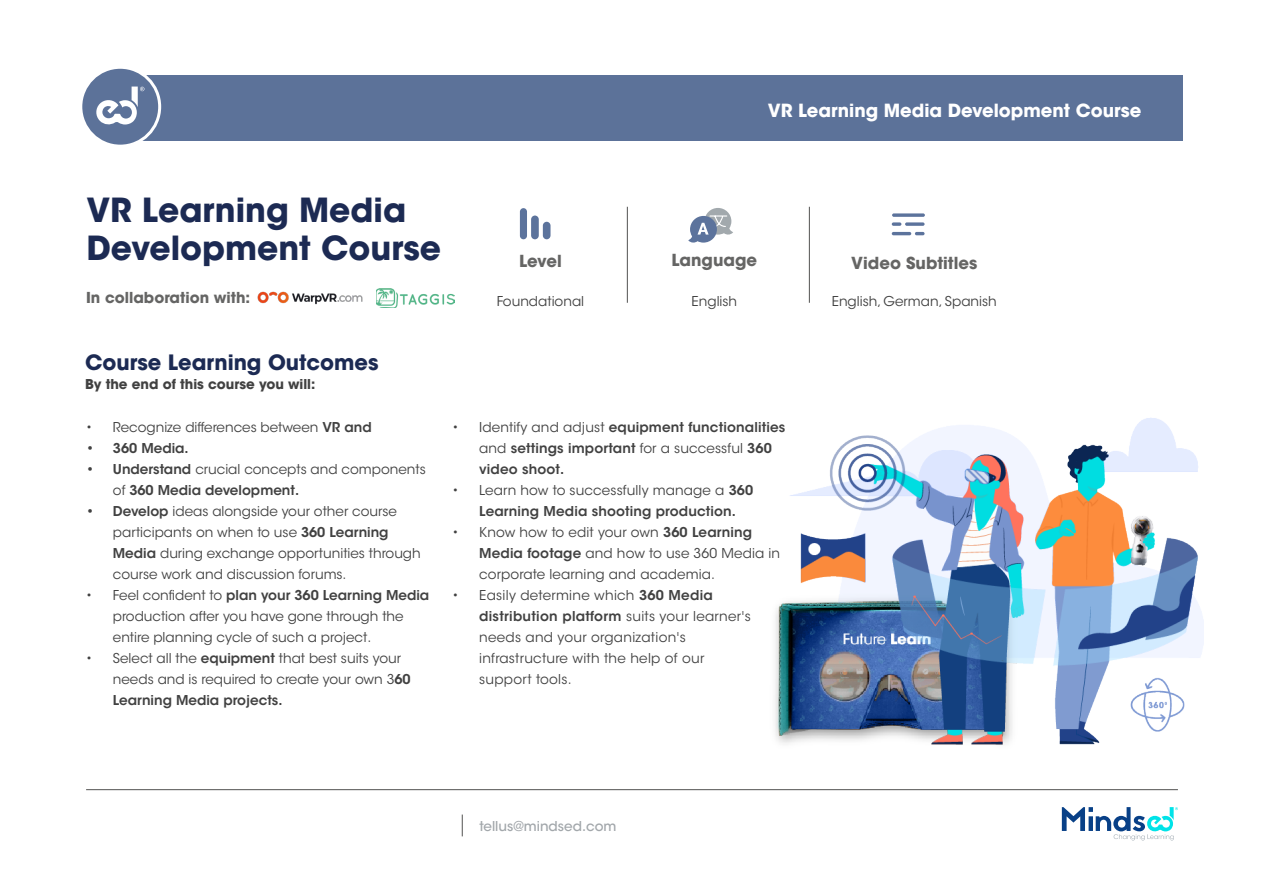
<style>
.page{position:relative;width:1263px;height:893px;background:#fff}
.page>*{position:absolute;margin:0;border:0;box-sizing:border-box;transform-origin:0 0}
.t1{font:700 33px/37.5px "ITC Avant Garde Std";color:#1c2a53}
.t2{font:700 21px "ITC Avant Garde Std";color:#1c2a53}
.t3{font:700 18px "ITC Avant Garde Std";color:#fff}
.t4{font:700 16.5px "ITC Avant Garde Std";color:#656564}
.t5{font:700 15px "ITC Avant Garde Std";color:#656564}
.t6{font:13.5px/21px "ITC Avant Garde Std";color:#414141}
.t7{font:600 13.5px/21px "ITC Avant Garde Std";letter-spacing:.01em;color:#414141}
.t8{font:13.5px/21px "ITC Avant Garde Std";letter-spacing:.02em;color:#414141}
.t9{font:700 13.5px "ITC Avant Garde Std";color:#414141}
.t10{font:500 13.5px "ITC Avant Garde Std";color:#a2a7ab}
.s1{font-weight:600}
.s2{font-weight:400}
</style>
<div class="page">
<svg style="left:1062px;top:807px;width:116px;height:33px"></svg>
<div style="left:128px;top:75px;width:1055px;height:66px;background:#5c7299"></div>
<div style="left:81px;top:67px;width:79px;height:79px;background:#5c7299;border-radius:50%"></div>
<div style="left:79px;top:66px;width:82px;height:82px;border:3px solid #fff;border-radius:50%"></div>
<svg style="left:96px;top:87px;width:48px;height:38px"></svg>
<svg style="left:462px;top:814px;width:1px;height:22px"></svg>
<div style="left:520px;top:208px;width:7px;height:31px;background:#5c739c;border-radius:4px"></div>
<div style="left:531px;top:216px;width:8px;height:23px;background:#5c739c;border-radius:4px"></div>
<div style="left:543px;top:222px;width:7px;height:17px;background:#5c739c;border-radius:4px"></div>
<svg style="left:688px;top:208px;width:45px;height:35px"></svg>
<hr style="left:892px;top:232px;width:19px;height:3px;background:#5c739c;border-radius:2px">
<svg style="left:915px;top:232px;width:9px;height:3px"></svg>
<svg style="left:905px;top:222px;width:19px;height:4px"></svg>
<svg style="left:892px;top:213px;width:33px;height:4px"></svg>
<svg style="left:892px;top:222px;width:9px;height:4px"></svg>
<hr style="left:627px;top:207px;width:1px;height:96px;background:#656564">
<hr style="left:809px;top:207px;width:1px;height:96px;background:#656564">
<img style="left:775px;top:418px;width:429px;height:327px">
<hr style="left:86px;top:789px;width:1092px;height:1px;background:#656564">
<img style="left:376px;top:288px;width:78px;height:20px">
<img style="left:257px;top:291px;width:106px;height:14px">
<h3 class="t3" style="left:768px;top:98px;width:375px">VR Learning Media Development Course</h3>
<h1 class="t1" style="left:86px;top:191px;width:356px">VR Learning Media<br>Development Course</h1>
<p class="t5" style="left:86px;top:288px;width:166px">In collaboration with:</p>
<p class="t4" style="left:519px;top:250px;width:44px">Level</p>
<p class="t6" style="left:497px;top:291px;width:89px">Foundational</p>
<p class="t4" style="left:671px;top:249px;width:87px">Language</p>
<p class="t6" style="left:692px;top:291px;width:47px">English</p>
<h2 class="t2" style="left:85px;top:349px;width:295px">Course Learning Outcomes</h2>
<p class="t9" style="left:85px;top:376px;width:232px">By the end of this course you will:</p>
<p class="t6" style="left:86px;top:417px;width:287px">• Recognize differences between <span class="s1">VR and</span></p>
<p class="t7" style="left:86px;top:438px;width:104px">• 360 Media.</p>
<p class="t7" style="left:113px;top:459px;width:314px;text-indent:-27px">• Understand <span class="s2">crucial concepts and components of</span> 360 Media development.</p>
<p class="t6" style="left:113px;top:501px;width:309px;text-indent:-27px"><span class="s1">• Develop</span> ideas alongside your other course participants on when to use <span class="s1">360 Learning Media</span> during exchange opportunities through course work and discussion forums.</p>
<p class="t6" style="left:113px;top:585px;width:318px;text-indent:-27px">• Feel confident to <span class="s1">plan your 360 Learning Media </span>production after you have gone through the entire planning cycle of such a project.</p>
<p class="t6" style="left:113px;top:648px;width:299px;text-indent:-27px">• Select all the <span class="s1">equipment</span> that best suits your needs and is required to create your own 3<span class="s1">60<br>Learning Media projects.</span></p>
<p class="t7" style="left:479px;top:417px;width:308px;text-indent:-27px"><span class="s2">• Identify and adjust</span> equipment functionalities <span class="s2">and</span> settings important <span class="s2">for a successful</span> 360 video shoot.</p>
<p class="t7" style="left:479px;top:480px;width:276px;text-indent:-27px"><span class="s2">• Learn how to successfully manage a</span> 360<br>Learning Media shooting production.</p>
<p class="t6" style="left:479px;top:522px;width:302px;text-indent:-27px">• Know how to edit your own <span class="s1">360 Learning<br>Media footage</span> and how to use 360 Media in corporate learning and academia.</p>
<p class="t8" style="left:479px;top:585px;width:273px;text-indent:-27px">• Easily determine which <span class="s1">360 Media distribution platform</span> suits your learner's needs and your organization's infrastructure with the help of our support tools.</p>
<p class="t4" style="left:851px;top:253px;width:128px">Video Subtitles</p>
<p class="t6" style="left:832px;top:291px;width:167px">English, German, Spanish</p>
<p class="t10" style="left:479px;top:818px;width:139px">tellus@mindsed.com</p>
</div>
